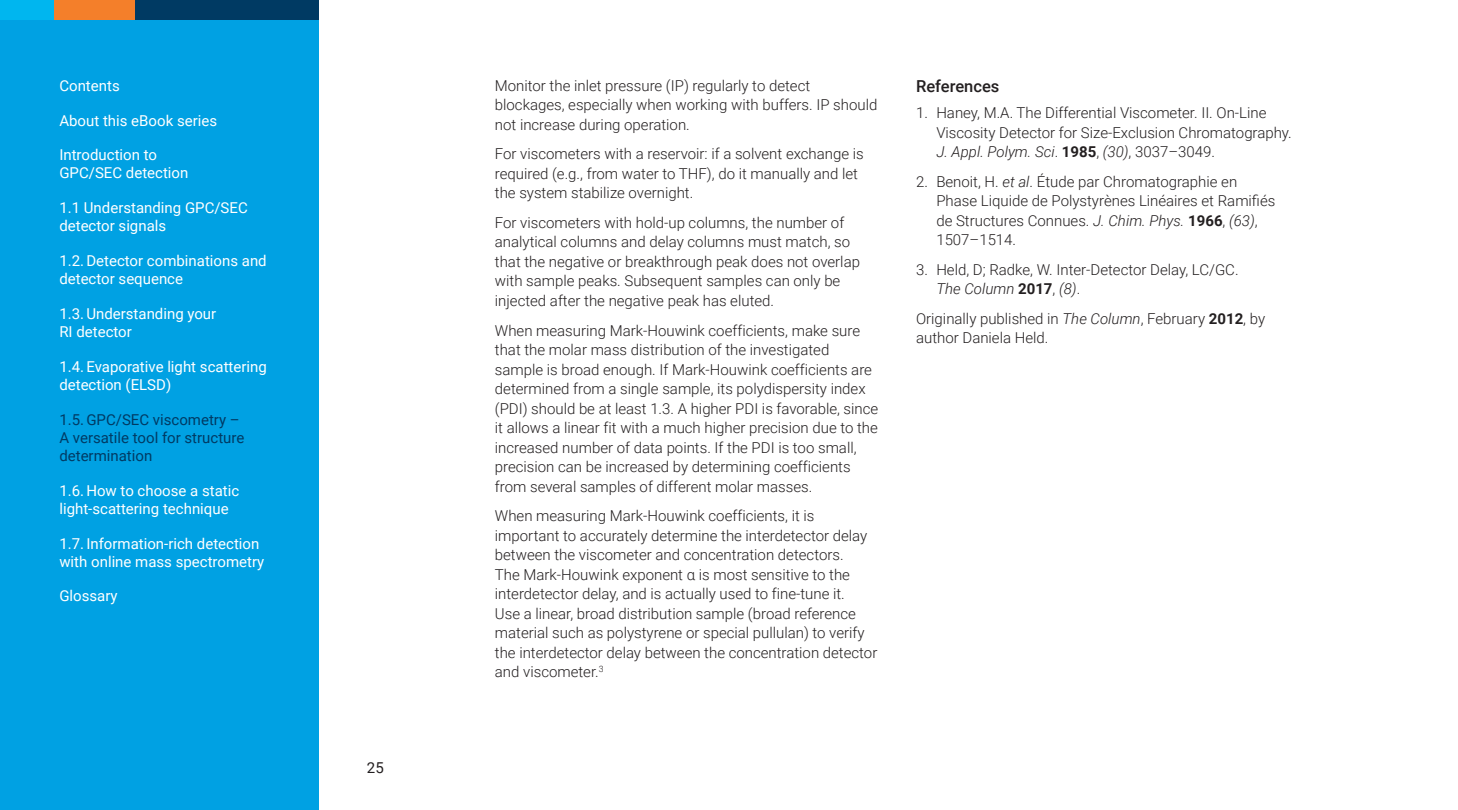
<style>
.page{position:relative;width:1458px;height:810px;background:#fff}
.page>*{position:absolute;margin:0;border:0;box-sizing:border-box;transform-origin:0 0}
.Header_2{font:500 16.5px "Roboto";color:#231f20}
.Body_text{font:300 15px/19.5px "Roboto";color:#231f20}
.Indent_for_numbers{font:300 15px/19.5px "Roboto";color:#231f20}
.Contents{font:15px/18px "Roboto";color:#fff}
.Contents-2{font:15px/18px "Roboto";color:#003a63}
.t1{font:15px "Roboto";color:#231f20}
.s1{font-style:italic}
.s2{font-weight:700}
</style>
<div class="page">
<div style="left:0;top:0;width:319px;height:810px;background:#00a1e3"></div>
<div style="left:0;top:0;width:54px;height:20px;background:#00b6ef"></div>
<div style="left:54px;top:0;width:81px;height:20px;background:#f47f2a"></div>
<div style="left:135px;top:0;width:184px;height:20px;background:#003a63"></div>
<p class="Contents" style="left:59px;top:76px;width:62px">Contents</p>
<p class="Contents" style="left:59px;top:111px;width:159px">About this eBook series</p>
<p class="Contents" style="left:59px;top:145px;width:131px">Introduction to<br>GPC/SEC detection</p>
<p class="Contents" style="left:59px;top:198px;width:190px">1.1 Understanding GPC/SEC detector signals</p>
<p class="Contents" style="left:59px;top:251px;width:209px">1.2.Detector combinations and detector sequence</p>
<p class="Contents" style="left:59px;top:304px;width:158px">1.3.Understanding your<br>RI detector</p>
<p class="Contents" style="left:59px;top:357px;width:209px">1.4. Evaporative light scattering detection (ELSD)</p>
<p class="Contents-2" style="left:59px;top:410px;width:187px">1.5.GPC/SEC viscometry –<br>A versatile tool for structure determination</p>
<p class="Contents" style="left:59px;top:481px;width:181px">1.6. How to choose a static light‑scattering technique</p>
<p class="Contents" style="left:59px;top:534px;width:206px">1.7. Information-rich detection with online mass spectrometry</p>
<p class="Contents" style="left:59px;top:586px;width:60px">Glossary</p>
<p class="t1" style="left:367px;top:757px;width:18px">25</p>
<p class="Body_text" style="left:495px;top:75px;width:384px">Monitor the inlet pressure (IP) regularly to detect blockages, especially when working with buffers. IP should not increase during operation.</p>
<p class="Body_text" style="left:495px;top:144px;width:370px">For viscometers with a reservoir: if a solvent exchange is required (e.g., from water to THF), do it manually and let the system stabilize overnight.</p>
<p class="Body_text" style="left:495px;top:212px;width:367px">For viscometers with hold-up columns, the number of analytical columns and delay columns must match, so that the negative or breakthrough peak does not overlap with sample peaks. Subsequent samples can only be injected after the negative peak has eluted.</p>
<p class="Body_text" style="left:495px;top:320px;width:385px">When measuring Mark-Houwink coefficients, make sure that the molar mass distribution of the investigated sample is broad enough. If Mark-Houwink coefficients are determined from a single sample, its polydispersity index (PDI) should be at least 1.3. A higher PDI is favorable, since it allows a linear fit with a much higher precision due to the increased number of data points. If the PDI is too small, precision can be increased by determining coefficients from several samples of different molar masses.</p>
<p class="Body_text" style="left:495px;top:505px;width:384px">When measuring Mark-Houwink coefficients, it is important to accurately determine the interdetector delay between the viscometer and concentration detectors.<br>The Mark-Houwink exponent α is most sensitive to the interdetector delay, and is actually used to fine-tune it.<br>Use a linear, broad distribution sample (broad reference material such as polystyrene or special pullulan) to verify the interdetector delay between the concentration detector and viscometer.<sup>3</sup></p>
<p class="Header_2" style="left:916px;top:74px;width:85px">References</p>
<p class="Indent_for_numbers" style="left:936px;top:102px;width:357px;text-indent:-20px">1. Haney, M.A. The Differential Viscometer. II. On-Line<br>Viscosity Detector for Size-Exclusion Chromatography.<br><span class="s1">J. Appl. Polym. Sci</span>. <span class="s2">1985</span>, <span class="s1">(30)</span>, 3037–3049.</p>
<p class="Indent_for_numbers" style="left:936px;top:171px;width:341px;text-indent:-20px">2. Benoit, H. <span class="s1">et al</span>. Étude par Chromatographie en Phase Liquide de Polystyrènes Linéaires et Ramifiés de Structures Connues. <span class="s1">J. Chim. Phys.</span> <span class="s2">1966</span>, <span class="s1">(63)</span>, 1507–1514.</p>
<p class="Indent_for_numbers" style="left:936px;top:259px;width:304px;text-indent:-20px">3. Held, D; Radke, W. Inter-Detector Delay, LC/GC.<br><span class="s1">The Column</span> <span class="s2">2017</span>, <span class="s1">(8)</span>.</p>
<p class="Body_text" style="left:916px;top:308px;width:351px">Originally published in <span class="s1">The Column</span>, February <span class="s2">2012</span>, by author Daniela Held.</p>
</div>
